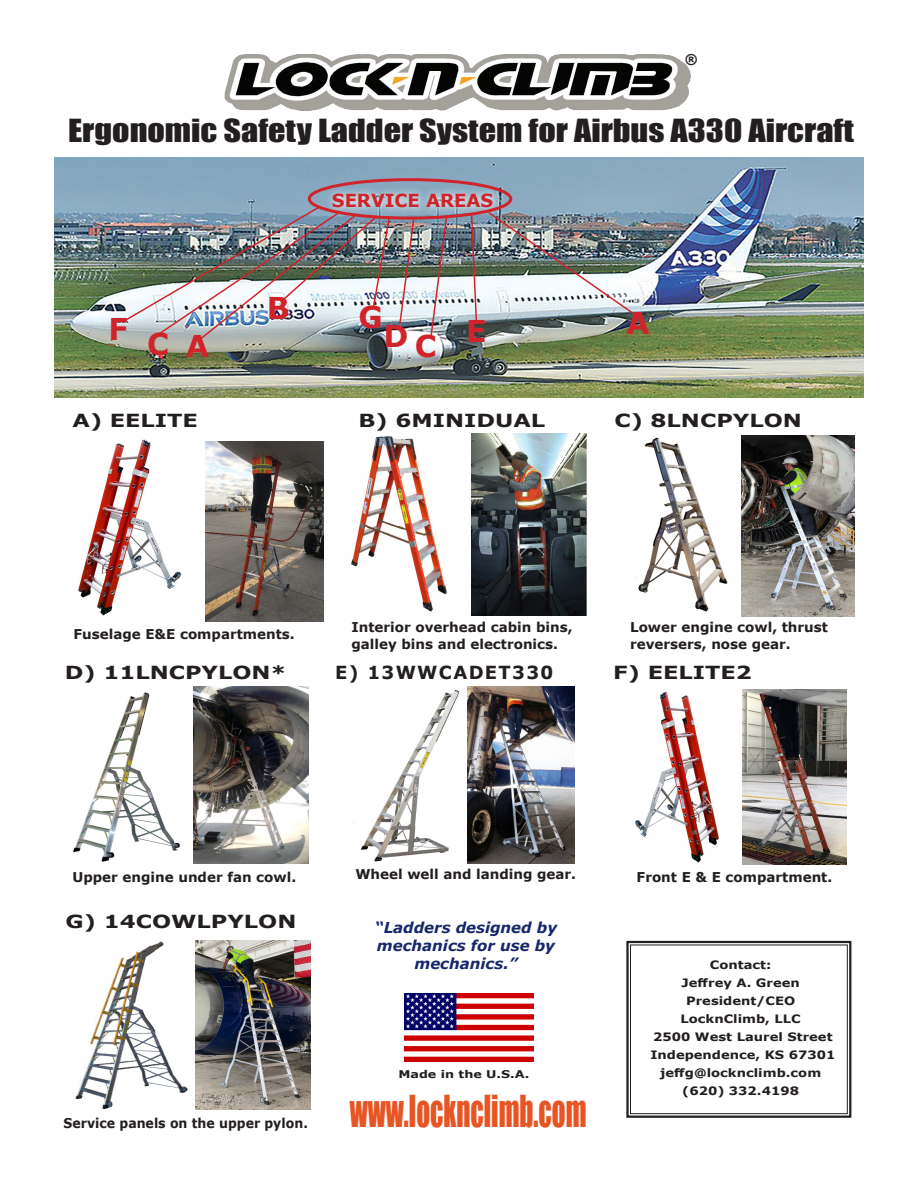
<style>
.page{position:relative;width:918px;height:1188px;background:#fff}
.page>*{position:absolute;margin:0;border:0;box-sizing:border-box;transform-origin:0 0}
.t1{font:40.5px "Impact";color:#e75524;scale:.67 1}
.t2{font:700 30px "Verdana";color:#d1232a}
.t3{font:29.25px "Impact";color:#231f20;scale:1.17 1}
.t4{font:700 18px "Verdana";color:#231f20;scale:1.25 1}
.t5{font:700 18px "Verdana";letter-spacing:.075em;color:#231f20}
.t6{font:700 18px "Verdana";color:#d1232a}
.t7{font:italic 700 15px "Verdana";color:#15286a}
.t8{font:700 13.5px "Verdana";color:#231f20}
.t9{font:700 13.5px "Verdana";color:#231f20;scale:.93 1}
.t10{font:700 11.55px "Verdana";color:#231f20;scale:1.14 1}
.t11{font:700 10.65px "Verdana";color:#231f20;scale:1.2 1}
</style>
<div class="page">
<img style="left:54px;top:158px;width:810px;height:239px">
<img style="left:225px;top:54px;width:466px;height:57px">
<svg style="left:326px;top:186px;width:175px;height:30px;background:#a5b5c5"></svg>
<img style="left:398px;top:215px;width:18px;height:110px">
<svg style="left:470px;top:214px;width:8px;height:109px"></svg>
<img style="left:429px;top:215px;width:19px;height:123px">
<div style="left:308px;top:178px;width:204px;height:42px;border:3px solid #d1232a;border-radius:50%"></div>
<svg style="left:626px;top:940px;width:226px;height:178px"></svg>
<div style="left:630px;top:945px;width:218px;height:169px;border:1px solid #231f20"></div>
<img style="left:405px;top:993px;width:128px;height:69px">
<img style="left:75px;top:941px;width:113px;height:169px">
<img style="left:195px;top:941px;width:115px;height:169px">
<img style="left:487px;top:211px;width:150px;height:106px">
<img style="left:741px;top:435px;width:114px;height:181px">
<img style="left:193px;top:687px;width:115px;height:176px">
<img style="left:468px;top:687px;width:107px;height:176px">
<img style="left:353px;top:690px;width:107px;height:172px">
<img style="left:73px;top:692px;width:108px;height:170px">
<img style="left:636px;top:437px;width:92px;height:175px">
<img style="left:351px;top:436px;width:96px;height:176px">
<img style="left:472px;top:434px;width:114px;height:182px">
<img style="left:635px;top:691px;width:84px;height:172px">
<img style="left:743px;top:690px;width:103px;height:175px">
<img style="left:122px;top:204px;width:269px;height:137px">
<img style="left:205px;top:442px;width:119px;height:180px">
<img style="left:78px;top:439px;width:103px;height:177px">
<p class="t8" style="left:685px;top:50px;width:15px">®</p>
<p class="t3" style="left:68px;top:108px;width:673px">Ergonomic Safety Ladder System for Airbus A330 Aircraft</p>
<p class="t2" style="left:109px;top:308px;width:21px">F</p>
<p class="t2" style="left:147px;top:323px;width:23px">C</p>
<p class="t2" style="left:186px;top:325px;width:25px">A</p>
<p class="t4" style="left:73px;top:407px;width:102px">A) EELITE</p>
<p class="t2" style="left:267px;top:287px;width:24px">B</p>
<p class="t6" style="left:332px;top:187px;width:163px">SERVICE AREAS</p>
<p class="t2" style="left:358px;top:295px;width:26px">G</p>
<p class="t2" style="left:384px;top:315px;width:26px">D</p>
<p class="t2" style="left:415px;top:325px;width:23px">C</p>
<p class="t2" style="left:466px;top:310px;width:22px">E</p>
<p class="t4" style="left:358px;top:407px;width:151px">B) 6MINIDUAL</p>
<p class="t2" style="left:626px;top:301px;width:25px">A</p>
<p class="t4" style="left:614px;top:407px;width:151px">C) 8LNCPYLON</p>
<p class="t8" style="left:73px;top:624px;width:223px">Fuselage E&amp;E compartments.</p>
<p class="t4" style="left:65px;top:660px;width:179px">D) 11LNCPYLON*</p>
<p class="t8" style="left:351px;top:618px;width:223px">Interior overhead cabin bins,</p>
<p class="t8" style="left:351px;top:634px;width:208px">galley bins and electronics.</p>
<p class="t5" style="left:335px;top:660px;width:220px">E) 13WWCADET330</p>
<p class="t8" style="left:630px;top:618px;width:199px">Lower engine cowl, thrust</p>
<p class="t8" style="left:630px;top:634px;width:162px">reversers, nose gear.</p>
<p class="t4" style="left:613px;top:660px;width:112px">F) EELITE2</p>
<p class="t8" style="left:72px;top:868px;width:225px">Upper engine under fan cowl.</p>
<p class="t4" style="left:66px;top:909px;width:186px">G) 14COWLPYLON</p>
<p class="t9" style="left:64px;top:1114px;width:264px">Service panels on the upper pylon.</p>
<p class="t8" style="left:355px;top:864px;width:222px">Wheel well and landing gear.</p>
<p class="t7" style="left:375px;top:917px;width:184px">“Ladders designed by</p>
<p class="t7" style="left:377px;top:935px;width:180px">mechanics for use by</p>
<p class="t7" style="left:414px;top:953px;width:105px">mechanics.”</p>
<p class="t11" style="left:398px;top:1066px;width:111px">Made in the U.S.A.</p>
<p class="t1" style="left:350px;top:1080px;width:355px">www.locknclimb.com</p>
<p class="t8" style="left:637px;top:868px;width:197px">Front E &amp; E compartment.</p>
<p class="t10" style="left:710px;top:957px;width:56px">Contact:</p>
<p class="t10" style="left:681px;top:975px;width:105px">Jeffrey A. Green</p>
<p class="t10" style="left:686px;top:993px;width:97px">President/CEO</p>
<p class="t10" style="left:681px;top:1011px;width:107px">LocknClimb, LLC</p>
<p class="t10" style="left:653px;top:1029px;width:159px">2500 West Laurel Street</p>
<p class="t10" style="left:650px;top:1047px;width:164px">Independence, KS 67301</p>
<p class="t10" style="left:660px;top:1065px;width:143px">jeffg@locknclimb.com</p>
<p class="t10" style="left:682px;top:1083px;width:104px">(620) 332.4198</p>
</div>
